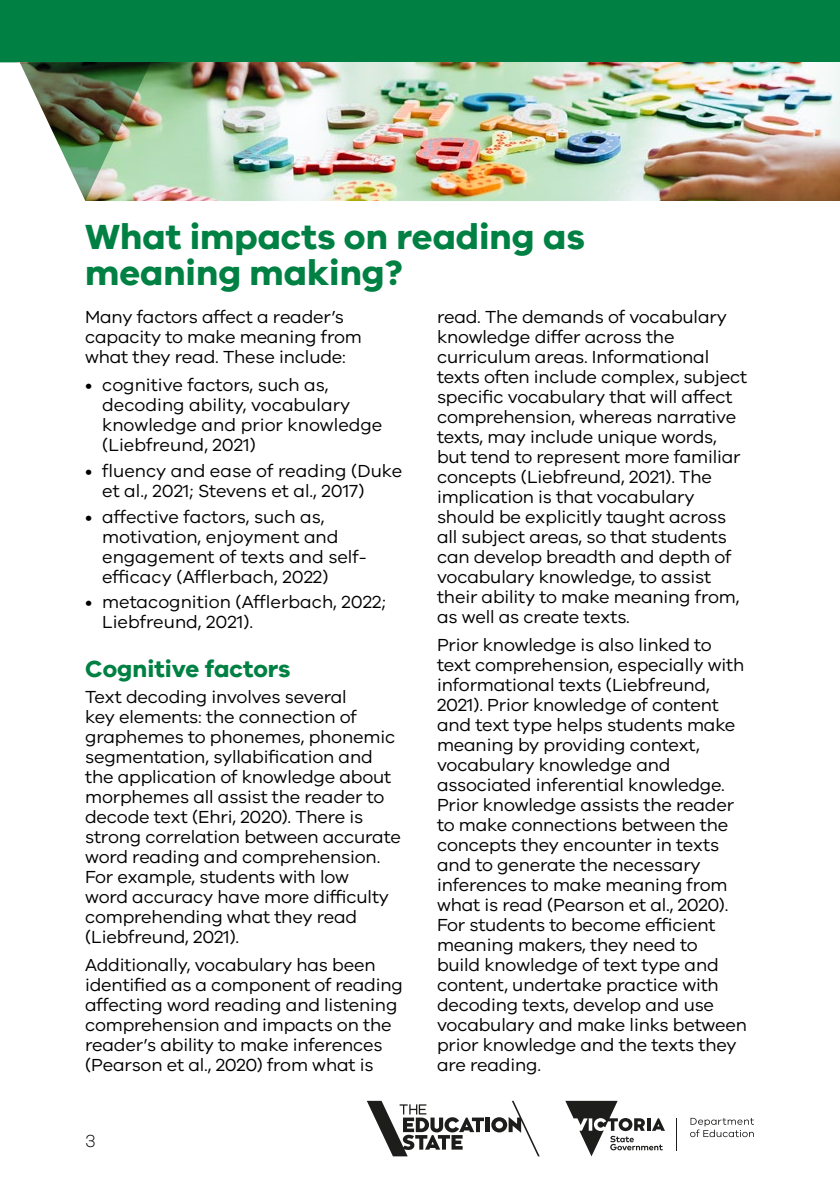
<style>
.page{position:relative;width:840px;height:1191px;background:#fff}
.page>*{position:absolute;margin:0;border:0;box-sizing:border-box;transform-origin:0 0}
.t1{font:700 36px/36px "VIC";color:#008143}
.t2{font:700 24px "VIC";color:#008143}
.t3{font:18px/20px "VIC";letter-spacing:-.01em;color:#000}
.t4{font:300 18px "VIC";color:#000}
</style>
<div class="page">
<hr style="left:485px;top:1117px;width:4px;height:15px;background:#1d1d1b">
<svg style="left:491px;top:1100px;width:48px;height:56px"></svg>
<svg style="left:367px;top:1100px;width:116px;height:56px"></svg>
<hr style="left:676px;top:1117px;width:1px;height:33px;background:#1d1d1b">
<svg style="left:565px;top:1100px;width:99px;height:56px"></svg>
<svg style="left:690px;top:1117px;width:63px;height:20px"></svg>
<div style="left:0;top:0;width:839px;height:62px;background:#008143"></div>
<img style="left:151px;top:62px;width:688px;height:138px">
<img style="left:0;top:62px;width:151px;height:139px">
<h1 class="t1" style="left:85px;top:218px;width:501px">What impacts on reading as meaning making?</h1>
<p class="t3" style="left:437px;top:306px;width:311px">read. The demands of vocabulary knowledge differ across the curriculum areas. Informational texts often include complex, subject specific vocabulary that will affect comprehension, whereas narrative texts, may include unique words, but tend to represent more familiar concepts (Liebfreund, 2021). The implication is that vocabulary should be explicitly taught across all subject areas, so that students can develop breadth and depth of vocabulary knowledge, to assist their ability to make meaning from, as well as create texts.</p>
<p class="t3" style="left:437px;top:635px;width:311px">Prior knowledge is also linked to text comprehension, especially with informational texts (Liebfreund,<br>2021). Prior knowledge of content and text type helps students make meaning by providing context, vocabulary knowledge and associated inferential knowledge.<br>Prior knowledge assists the reader to make connections between the concepts they encounter in texts and to generate the necessary inferences to make meaning from what is read (Pearson et al., 2020).<br>For students to become efficient meaning makers, they need to<br>build knowledge of text type and content, undertake practice with decoding texts, develop and use vocabulary and make links between prior knowledge and the texts they are reading.</p>
<p class="t3" style="left:85px;top:306px;width:278px">Many factors affect a reader’s capacity to make meaning from what they read. These include:</p>
<p class="t3" style="left:102px;top:375px;width:282px;text-indent:-17px">• cognitive factors, such as, decoding ability, vocabulary knowledge and prior knowledge (Liebfreund, 2021)</p>
<p class="t3" style="left:102px;top:460px;width:301px;text-indent:-17px">• fluency and ease of reading (Duke et al., 2021; Stevens et al., 2017)</p>
<p class="t3" style="left:102px;top:506px;width:266px;text-indent:-17px">• affective factors, such as, motivation, enjoyment and engagement of texts and self&shy;efficacy (Afflerbach, 2022)</p>
<p class="t3" style="left:102px;top:592px;width:285px;text-indent:-17px">• metacognition (Afflerbach, 2022;<br>Liebfreund, 2021).</p>
<h2 class="t2" style="left:85px;top:654px;width:207px">Cognitive factors</h2>
<p class="t3" style="left:85px;top:686px;width:317px">Text decoding involves several<br>key elements: the connection of graphemes to phonemes, phonemic segmentation, syllabification and the application of knowledge about morphemes all assist the reader to decode text (Ehri, 2020). There is strong correlation between accurate word reading and comprehension.<br>For example, students with low<br>word accuracy have more difficulty comprehending what they read (Liebfreund, 2021).</p>
<p class="t3" style="left:85px;top:954px;width:319px">Additionally, vocabulary has been identified as a component of reading affecting word reading and listening comprehension and impacts on the reader’s ability to make inferences (Pearson et al., 2020) from what is</p>
<p class="t4" style="left:85px;top:1129px;width:12px">3</p>
</div>
